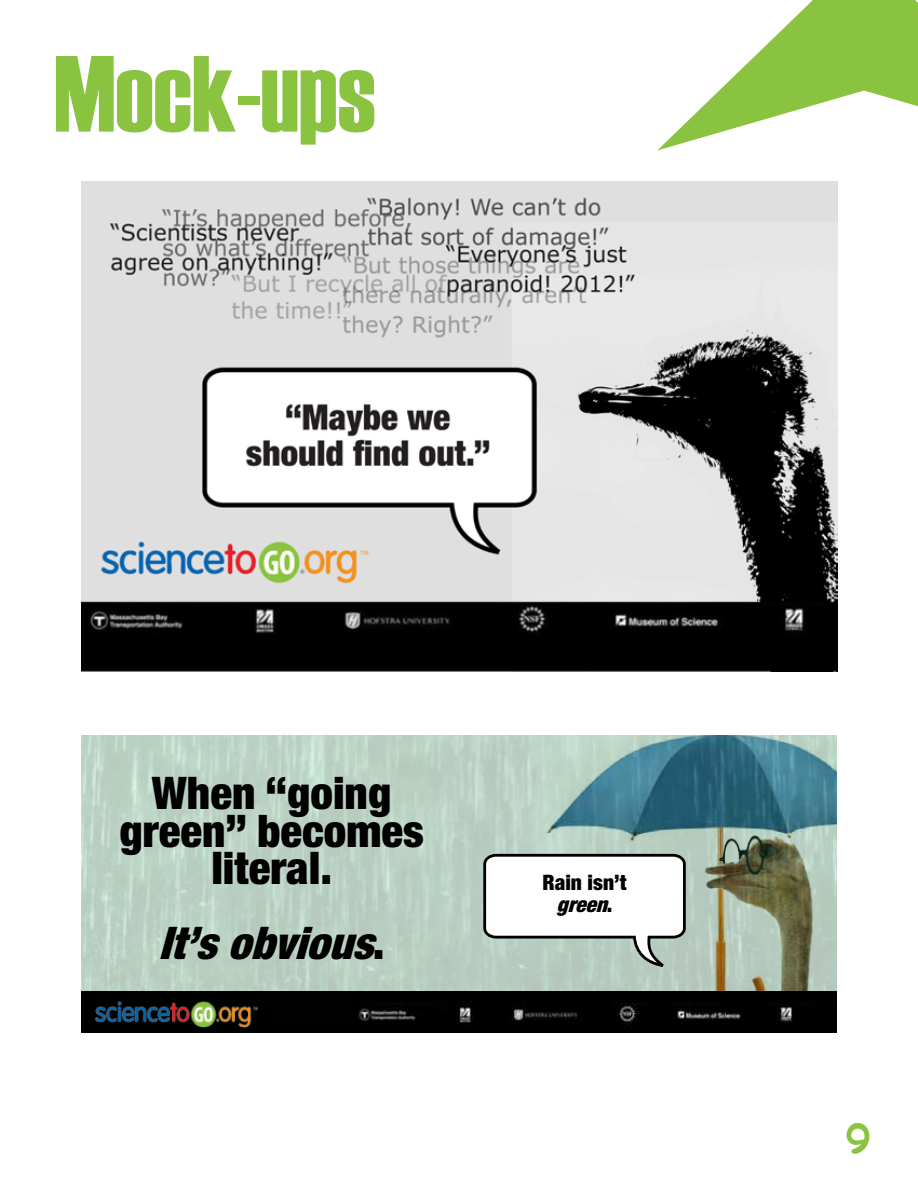
<style>
.page{position:relative;width:918px;height:1188px;background:#fff}
.page>*{position:absolute;margin:0;border:0;box-sizing:border-box;transform-origin:0 0}
.t1{font:108px "Haettenschweiler";color:#8ac340}
.t2{font:900 condensed 45px/37.5px "Helvetica Neue";color:#000;text-align:center}
.t3{font:italic 900 condensed 45px "Helvetica Neue";color:#000}
.t4{font:36px "Letter O Matic";color:#8ac340}
.t5{font:900 condensed 21.3px/21.8px "Helvetica Neue";color:#000;text-align:center}
.s1{font-style:normal}
.s2{font-style:italic}
</style>
<div class="page">
<svg style="left:657px;top:0;width:261px;height:151px"></svg>
<img style="left:81px;top:181px;width:756px;height:491px">
<div style="left:81px;top:991px;width:756px;height:42px;background:#000101"></div>
<img style="left:358px;top:1003px;width:436px;height:22px">
<img style="left:95px;top:1001px;width:163px;height:26px">
<img style="left:81px;top:736px;width:756px;height:254px">
<svg style="left:482px;top:852px;width:205px;height:118px"></svg>
<h1 class="t1" style="left:54px;top:21px;width:323px">Mock-ups</h1>
<p class="t2" style="left:120px;top:772px;width:306px">When “going green” becomes literal.</p>
<p class="t3" style="left:159px;top:906px;width:234px">It’sobvious<span class="s1">.</span></p>
<p class="t5" style="left:542px;top:870px;width:86px">Rain isn’t <span class="s2">green</span>.</p>
<p class="t4" style="left:845px;top:1126px;width:27px">9</p>
</div>
